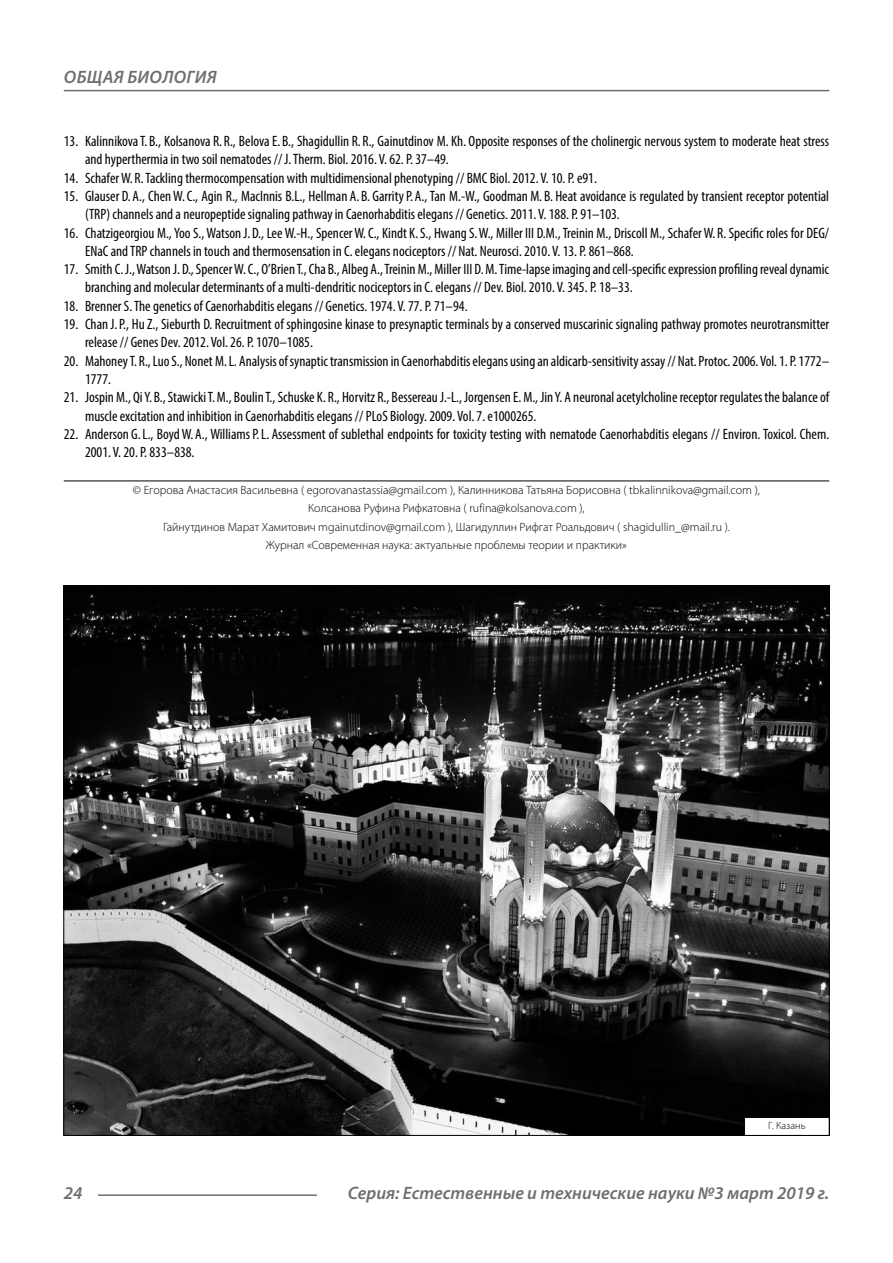
<style>
.page{position:relative;width:893px;height:1263px;background:#fff}
.page>*{position:absolute;margin:0;border:0;box-sizing:border-box;transform-origin:0 0}
.t1{font:italic 600 18px "Myriad Pro";color:#6e6e6e}
.t2{font:italic 600 18px "Myriad Pro";letter-spacing:.02em;color:#6e6e6e}
.t3{font:condensed 15px/18.3px "Myriad Pro";color:#000}
.Copy{font:300 12px/18.3px "Myriad Pro";color:#000;text-align:center}
.Author-doc{font:300 10.5px "Myriad Pro";color:#000}
</style>
<div class="page">
<hr style="left:64px;top:480px;width:765px;height:1px;background:#000">
<img style="left:65px;top:587px;width:763px;height:547px">
<div style="left:744px;top:1117px;width:85px;height:18px;background:#fff"></div>
<div style="left:744px;top:1117px;width:86px;height:19px;border:1px solid #000"></div>
<hr style="left:98px;top:1194px;width:219px;height:2px;background:#6e6e6e">
<hr style="left:64px;top:90px;width:765px;height:1px;background:#6e6e6e">
<p class="t2" style="left:64px;top:66px;width:154px">ОБЩАЯ БИОЛОГИЯ</p>
<p class="t3" style="left:85px;top:132px;width:746px;text-indent:-21px">13. KalinnikovaT. B., Kolsanova R. R., Belova E. B., Shagidullin R. R., Gainutdinov M. Kh. Opposite responses of the cholinergic nervous system to moderate heat stress and hyperthermia in two soil nematodes // J.Therm. Biol. 2016. V. 62. P. 37–49.</p>
<p class="t3" style="left:64px;top:168px;width:535px">14. SchaferW. R.Tackling thermocompensation with multidimensional phenotyping // BMC Biol. 2012. V. 10. P. e91.</p>
<p class="t3" style="left:85px;top:187px;width:746px;text-indent:-21px">15. Glauser D. A., ChenW.C., Agin R., MacInnis B.L., Hellman A. B. Garrity P. A., Tan M.-W., Goodman M. B. Heat avoidance is regulated by transient receptor potential (TRP) channels and a neuropeptide signaling pathway in Caenorhabditis elegans // Genetics. 2011. V. 188. P. 91–103.</p>
<p class="t3" style="left:85px;top:223px;width:746px;text-indent:-21px">16. Chatzigeorgiou M., Yoo S., Watson J. D., Lee W.-H., SpencerW.C., Kindt K.S., Hwang S.W., Miller III D.M., Treinin M., Driscoll M., SchaferW. R. Specific roles for DEG/<br>ENaC and TRP channels in touch and thermosensation in C. elegans nociceptors // Nat. Neurosci. 2010. V. 13. P. 861–868.</p>
<p class="t3" style="left:85px;top:260px;width:746px;text-indent:-21px">17. Smith C.J., Watson J. D., SpencerW.C., O’Brien T., Cha B., Albeg A., Treinin M., Miller III D.M.Time-lapse imaging and cell-specific expression profiling reveal dynamic branching and molecular determinants of a multi-dendritic nociceptors in C. elegans // Dev. Biol. 2010. V. 345. P. 18–33.</p>
<p class="t3" style="left:64px;top:296px;width:405px">18. Brenner S.The genetics of Caenorhabditis elegans // Genetics. 1974. V. 77. P. 71–94.</p>
<p class="t3" style="left:85px;top:315px;width:746px;text-indent:-21px">19. Chan J.P., Hu Z., Sieburth D. Recruitment of sphingosine kinase to presynaptic terminals by a conserved muscarinic signaling pathway promotes neurotransmitter release // Genes Dev. 2012. Vol. 26. P. 1070–1085.</p>
<p class="t3" style="left:85px;top:351px;width:746px;text-indent:-21px">20. MahoneyT. R., Luo S., Nonet M.L. Analysis of synaptic transmission in Caenorhabditis elegans using an aldicarb-sensitivity assay // Nat. Protoc. 2006. Vol. 1. P. 1772–<br>1777.</p>
<p class="t3" style="left:85px;top:388px;width:746px;text-indent:-21px">21. Jospin M., QiY. B., StawickiT.M., Boulin T., Schuske K. R., Horvitz R., Bessereau J.-L., Jorgensen E.M., Jin Y. A neuronal acetylcholine receptor regulates the balance of muscle excitation and inhibition in Caenorhabditis elegans // PLoS Biology. 2009. Vol. 7. e1000265.</p>
<p class="t3" style="left:85px;top:425px;width:746px;text-indent:-21px">22. Anderson G.L., BoydW. A., Williams P.L. Assessment of sublethal endpoints for toxicity testing with nematode Caenorhabditis elegans // Environ. Toxicol. Chem.<br>2001. V. 20. P. 833–838.</p>
<p class="Copy" style="left:133px;top:481px;width:628px">© Егорова Анастасия Васильевна ( egorovanastassia@gmail.com ), Калинникова Татьяна Борисовна ( tbkalinnikova@gmail.com ), Колсанова Руфина Рифкатовна ( rufina@kolsanova.com ),<br>Гайнутдинов Марат Хамитович mgainutdinov@gmail.com ), Шагидуллин Рифгат Роальдович ( shagidullin_@mail.ru ).<br>Журнал «Современная наука: актуальные проблемы теории и практики»</p>
<p class="Author-doc" style="left:768px;top:1119px;width:39px">Г. Казань</p>
<p class="t1" style="left:64px;top:1182px;width:20px">24</p>
<p class="t1" style="left:348px;top:1182px;width:483px">Серия: Естественные и технические науки №3 март 2019 г.</p>
</div>
